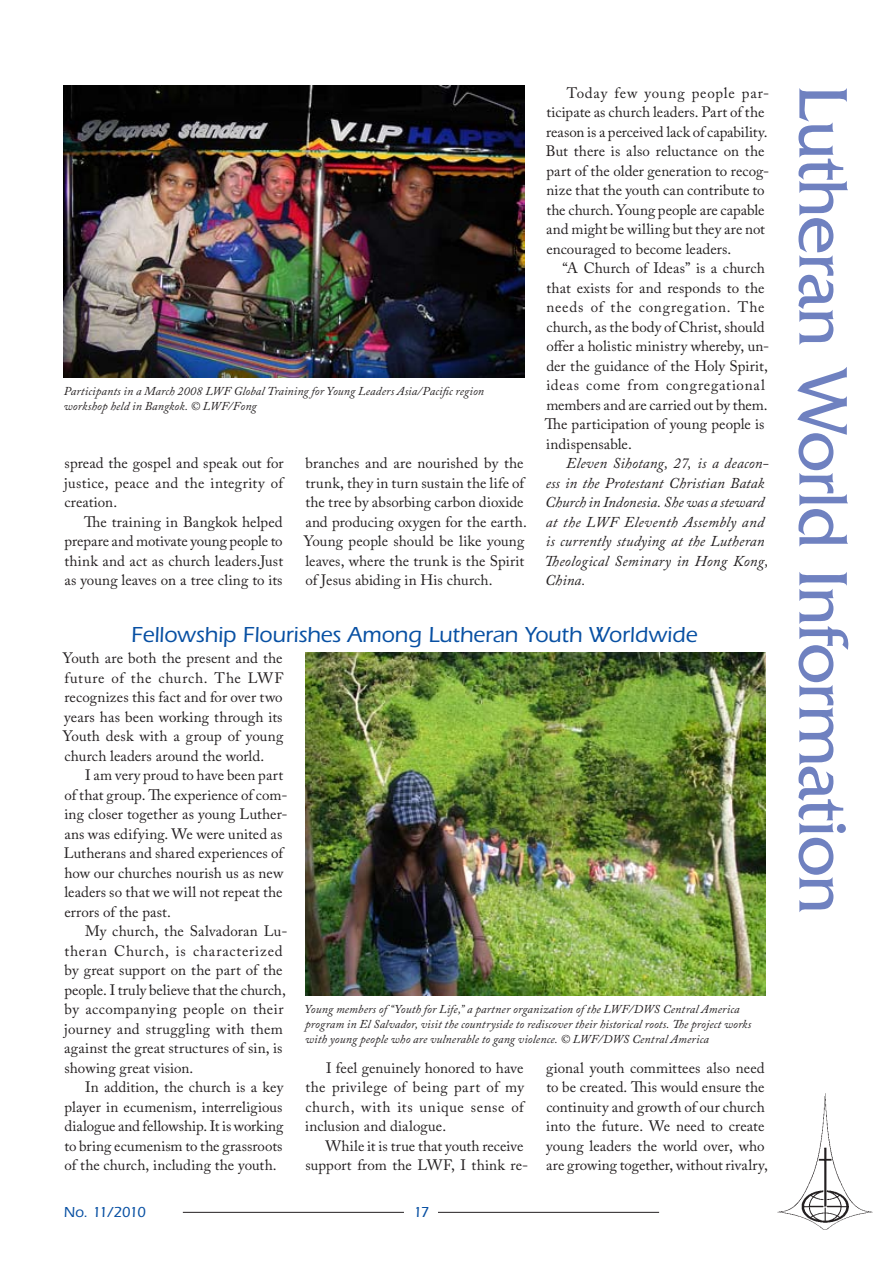
<style>
.page{position:relative;width:893px;height:1263px;background:#fff}
.page>*{position:absolute;margin:0;border:0;box-sizing:border-box;transform-origin:0 0}
.t1{font:72px "Friz Quadrata";letter-spacing:-.02em;color:#6f81c0}
.t2{font:500 22.5px "Itc Eras";letter-spacing:-.005em;color:#0850a3}
.t3{font:15px/19.5px "Adobe Caslon Pro";letter-spacing:.005em;color:#231f20}
.t4{font:italic 15px/19.5px "Adobe Caslon Pro";letter-spacing:.01em;color:#231f20}
.t5{font:500 15px "Itc Eras";letter-spacing:-.075em;color:#0850a3}
.t6{font:italic 12px/15px "Adobe Caslon Pro";letter-spacing:.01em;color:#231f20}
</style>
<div class="page">
<hr style="left:183px;top:1212px;width:221px;height:1px;background:#231f20">
<hr style="left:438px;top:1212px;width:221px;height:1px;background:#231f20">
<img style="left:777px;top:1093px;width:96px;height:137px">
<img style="left:64px;top:85px;width:460px;height:293px">
<img style="left:305px;top:652px;width:460px;height:343px">
<p class="t6" style="left:64px;top:384px;width:422px">Participants in a March 2008 LWF Global Training for Young Leaders Asia/Pacific region workshop held in Bangkok. © LWF/Fong</p>
<p class="t3" style="left:64px;top:453px;width:221px;text-align:justify">spread the gospel and speak out for justice, peace and the integrity of creation.</p>
<p class="t3" style="left:64px;top:512px;width:220px;text-align:justify;text-indent:20px">The training in Bangkok helped prepare and motivate young people to think and act as church leaders.Just as young leaves on a tree cling to its</p>
<p class="t3" style="left:304px;top:453px;width:225px">branches and are nourished by the trunk, they in turn sustain the life of the tree by absorbing carbon dioxide and producing oxygen for the earth.<br>Young people should be like young leaves, where the trunk is the Spirit of Jesus abiding in His church.</p>
<p class="t3" style="left:546px;top:83px;width:225px;text-indent:21px">Today few young people par&shy;ticipate as church leaders. Part of the reason is a perceived lack of capability.<br>But there is also reluctance on the part of the older generation to recog&shy;nize that the youth can contribute to the church. Young people are capable and might be willing but they are not encouraged to become leaders.</p>
<p class="t3" style="left:545px;top:258px;width:226px;text-indent:18px">“A Church of Ideas” is a church that exists for and responds to the needs of the congregation. The church, as the body of Christ, should offer a holistic ministry whereby, un&shy;der the guidance of the Holy Spirit, ideas come from congregational members and are carried out by them.<br>The participation of young people is indispensable.</p>
<p class="t4" style="left:544px;top:453px;width:226px;text-indent:22px">Eleven Sihotang, 27, is a deacon&shy;ess in the Protestant Christian Batak<br>Church in Indonesia. She was a steward at the LWF Eleventh Assembly and is currently studying at the Lutheran<br>Theological Seminary in Hong Kong,<br>China.</p>
<h2 class="t2" style="left:131px;top:622px;width:568px">Fellowship Flourishes Among Lutheran Youth Worldwide</h2>
<p class="t3" style="left:63px;top:648px;width:222px;text-align:justify">Youth are both the present and the future of the church. The LWF recognizes this fact and for over two years has been working through its Youth desk with a group of young church leaders around the world.</p>
<p class="t3" style="left:64px;top:765px;width:225px;text-indent:21px">I am very proud to have been part of that group. The experience of com&shy;ing closer together as young Luther&shy;ans was edifying. We were united as<br>Lutherans and shared experiences of how our churches nourish us as new leaders so that we will not repeat the errors of the past.</p>
<p class="t3" style="left:64px;top:921px;width:225px;text-indent:21px">My church, the Salvadoran Lu&shy;theran Church, is characterized by great support on the part of the people. I truly believe that the church, by accompanying people on their journey and struggling with them against the great structures of sin, is showing great vision.</p>
<p class="t3" style="left:64px;top:1077px;width:220px;text-align:justify;text-indent:21px">In addition, the church is a key player in ecumenism, interreligious dialogue and fellowship. It is working to bring ecumenism to the grassroots of the church, including the youth.</p>
<p class="t6" style="left:305px;top:1002px;width:448px">Young members of “Youth for Life,” a partner organization of the LWF/DWS Central America program in El Salvador, visit the countryside to rediscover their historical roots. The project works with young people who are vulnerable to gang violence. © LWF/DWS Central America</p>
<p class="t3" style="left:546px;top:1058px;width:223px">gional youth committees also need to be created. This would ensure the continuity and growth of our church into the future. We need to create young leaders the world over, who are growing together, without rivalry,</p>
<p class="t3" style="left:305px;top:1058px;width:220px;text-align:justify;text-indent:21px">I feel genuinely honored to have the privilege of being part of my church, with its unique sense of inclusion and dialogue.</p>
<p class="t3" style="left:305px;top:1136px;width:224px;text-indent:20px">While it is true that youth receive support from the LWF, I think re-</p>
<p class="t5" style="left:64px;top:1203px;width:84px">No. 11/2010</p>
<p class="t5" style="left:414px;top:1203px;width:15px">17</p>
<h1 class="t1" style="left:863px;top:85px;width:830px;rotate:90deg">Lutheran World Information</h1>
</div>
